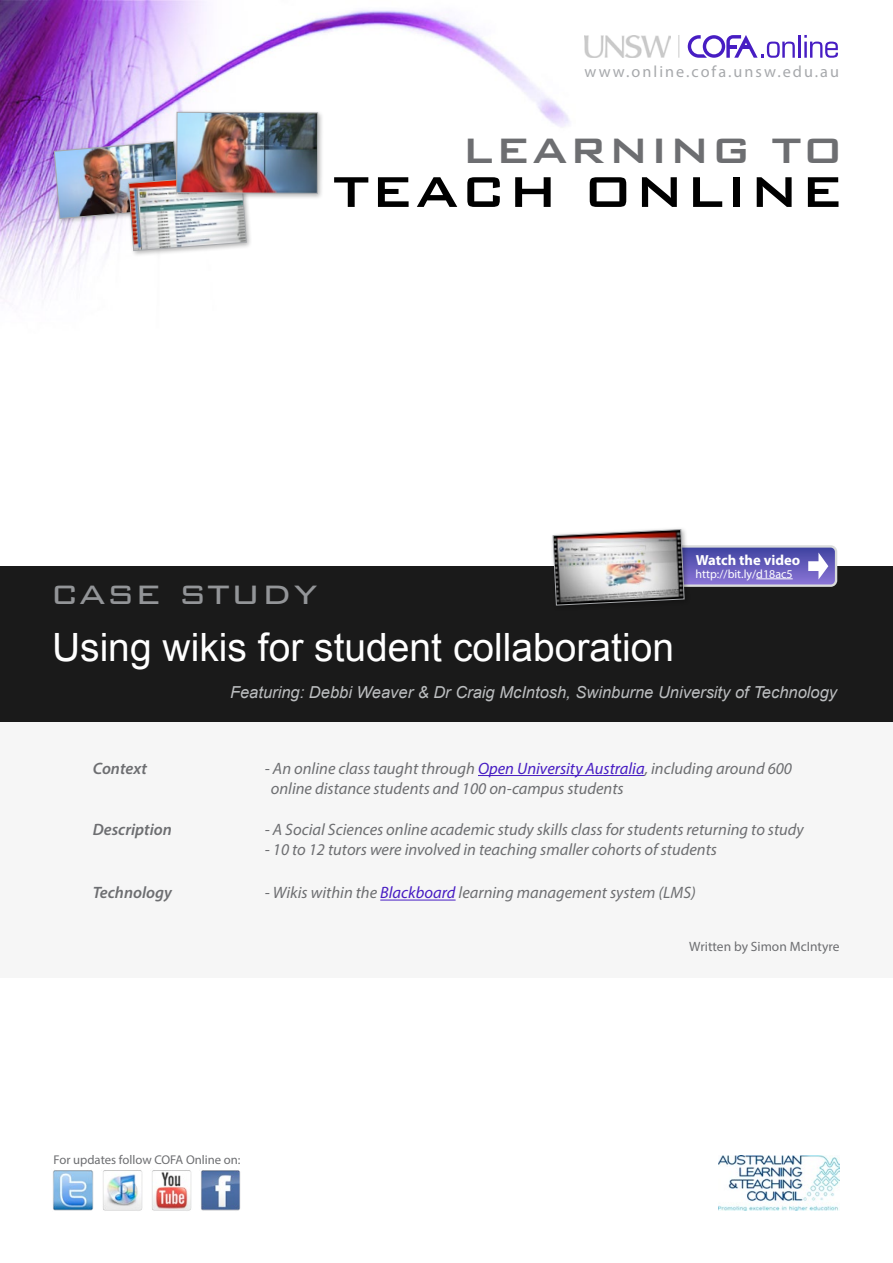
<style>
.page{position:relative;width:893px;height:1263px;background:#fff}
.page>*{position:absolute;margin:0;border:0;box-sizing:border-box;transform-origin:0 0}
.t1{font:500 57.45px "Bank Gothic";letter-spacing:.02em;color:#000}
.t2{font:500 47.25px "Bank Gothic";letter-spacing:.02em;color:#6d6e71}
.t3{font:300 43.5px "Bank Gothic";letter-spacing:.02em;color:#939598}
.t4{font:39px "Arial";color:#fff}
.t5{font:italic 16.5px/19.8px "Myriad Pro";color:#6d6e71}
.t6{font:italic 16.5px "Arial";color:#bcbec0}
.t7{font:italic 600 16.5px "Myriad Pro";color:#6d6e71}
.t8{font:16.2px "Myriad Pro";letter-spacing:.125em;color:#a7a9ac}
.t9{font:700 14.55px "Myriad Pro";color:#fff}
.t10{font:13.5px "Myriad Pro";color:#6d6e71}
.t11{font:12.75px "Myriad Pro";color:#6d6e71}
.t12{font:12px "Myriad Pro";color:#fff}
.s1{color:#471dc3}
</style>
<div class="page">
<div style="left:0;top:722px;width:893px;height:256px;background:#f6f6f6"></div>
<hr style="left:478px;top:775px;width:167px;height:1px;background:#471dc3">
<hr style="left:380px;top:900px;width:76px;height:1px;background:#471dc3">
<div style="left:0;top:566px;width:893px;height:155px;background:#1a1a1a"></div>
<img style="left:0;top:0;width:570px;height:298px">
<img style="left:201px;top:1170px;width:40px;height:41px">
<img style="left:103px;top:1170px;width:40px;height:41px">
<img style="left:152px;top:1170px;width:40px;height:41px">
<img style="left:53px;top:1170px;width:41px;height:41px">
<img style="left:718px;top:1156px;width:121px;height:54px">
<svg style="left:688px;top:35px;width:107px;height:23px"></svg>
<hr style="left:798px;top:35px;width:2px;height:23px;background:#471dc3">
<svg style="left:804px;top:35px;width:34px;height:23px"></svg>
<img style="left:584px;top:35px;width:86px;height:23px">
<svg style="left:678px;top:35px;width:1px;height:23px"></svg>
<div style="left:550px;top:526px;width:141px;height:85px;background:#000;opacity:.3"></div>
<svg style="left:552px;top:529px;width:284px;height:77px"></svg>
<hr style="left:756px;top:578px;width:37px;height:1px;background:#fff">
<div style="left:51px;top:138px;width:135px;height:87px;background:#000;opacity:.3"></div>
<div style="left:125px;top:172px;width:128px;height:85px;background:#000;opacity:.3"></div>
<div style="left:173px;top:109px;width:151px;height:91px;background:#000;opacity:.3"></div>
<img style="left:54px;top:112px;width:264px;height:139px">
<p class="t8" style="left:585px;top:61px;width:256px">www.online.cofa.unsw.edu.au</p>
<h2 class="t2" style="left:462px;top:114px;width:383px">LEARNING TO</h2>
<h1 class="t1" style="left:333px;top:147px;width:512px">TEACH ONLINE</h1>
<h3 class="t3" style="left:51px;top:559px;width:268px">case study</h3>
<p class="t9" style="left:696px;top:551px;width:106px">Watch the video</p>
<p class="t12" style="left:695px;top:566px;width:99px">http://bit.ly/d18ac5</p>
<h3 class="t4" style="left:52px;top:621px;width:624px">Using wikis for student collaboration</h3>
<p class="t6" style="left:230px;top:681px;width:609px">Featuring: Debbi Weaver &amp; Dr Craig McIntosh, Swinburne University of Technology</p>
<p class="t7" style="left:93px;top:758px;width:56px">Context</p>
<p class="t5" style="left:271px;top:758px;width:523px;text-indent:-6px">- An online class taught through <span class="s1">Open University Australia</span>, including around 600 online distance students and 100 on-campus students</p>
<p class="t7" style="left:93px;top:819px;width:81px">Description</p>
<p class="t5" style="left:265px;top:819px;width:541px">- A Social Sciences online academic study skills class for students returning to study</p>
<p class="t5" style="left:265px;top:839px;width:454px">- 10 to 12 tutors were involved in teaching smaller cohorts of students</p>
<p class="t7" style="left:93px;top:882px;width:81px">Technology</p>
<p class="t5" style="left:265px;top:883px;width:432px">- Wikis within the <span class="s1">Blackboard</span> learning management system (LMS)</p>
<p class="t11" style="left:54px;top:1152px;width:188px">For updates follow COFA Online on:</p>
<p class="t10" style="left:689px;top:938px;width:152px">Written by Simon McIntyre</p>
</div>
